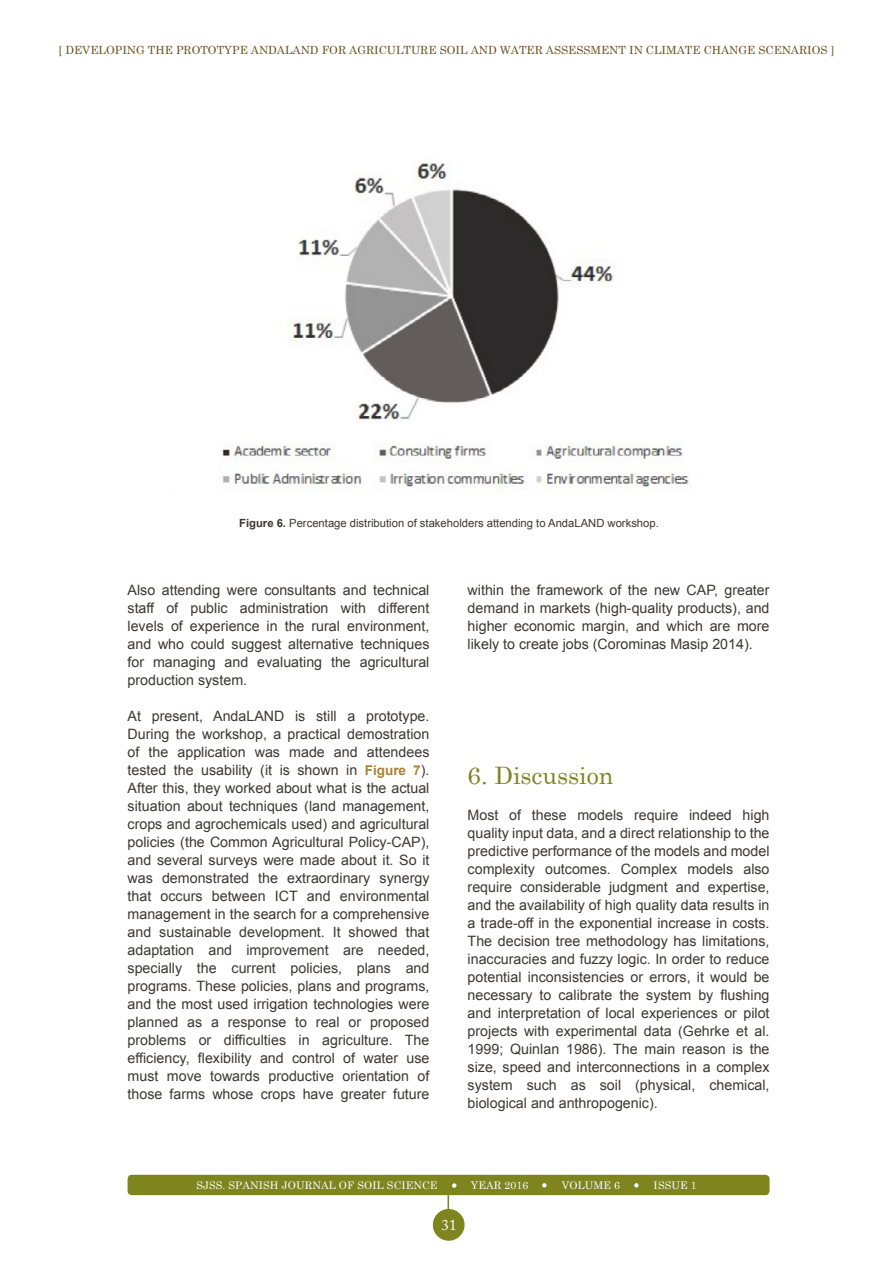
<style>
.page{position:relative;width:893px;height:1263px;background:#fff}
.page>*{position:absolute;margin:0;border:0;box-sizing:border-box;transform-origin:0 0}
.t1{font:24px "Century Schoolbook";color:#7e851e}
.t2{font:15px "Adobe Caslon Pro";color:#fff}
.t3{font:14.25px/18px "Arial";color:#3a3835;text-align:justify}
.t4{font:11.25px "Century Schoolbook";color:#68511e}
.t5{font:11.25px "Arial";color:#3a3835}
.t6{font:10.5px "Century Schoolbook";letter-spacing:.01em;color:#fff}
.s1{font-weight:700}
.s2{font-weight:700;font-size:13.5px;color:#aa8235}
</style>
<div class="page">
<svg style="left:448px;top:1195px;width:1px;height:14px"></svg>
<div style="left:433px;top:1209px;width:32px;height:32px;background:#7e851e;border-radius:50%"></div>
<div style="left:128px;top:1175px;width:642px;height:20px;background:#7e851e;border-radius:4px"></div>
<svg style="left:452px;top:1183px;width:4px;height:5px"></svg>
<svg style="left:542px;top:1183px;width:5px;height:4px"></svg>
<svg style="left:634px;top:1183px;width:5px;height:4px"></svg>
<img style="left:221px;top:163px;width:468px;height:324px">
<p class="t4" style="left:58px;top:43px;width:778px">[ DEVELOPING THE PROTOTYPE ANDALAND FOR AGRICULTURE SOIL AND WATER ASSESSMENT IN CLIMATE CHANGE SCENARIOS ]</p>
<p class="t5" style="left:239px;top:515px;width:421px"><span class="s1">Figure 6.</span> Percentage distribution of stakeholders attending to AndaLAND workshop.</p>
<p class="t3" style="left:128px;top:581px;width:303px">Also attending were consultants and technical staff of public administration with different levels of experience in the rural environment, and who could suggest alternative techniques for managing and evaluating the agricultural production system.</p>
<p class="t3" style="left:128px;top:707px;width:303px">At present, AndaLAND is still a prototype.<br>During the workshop, a practical demostration of the application was made and attendees tested the usability (it is shown in <span class="s2">Figure 7</span>).<br>After this, they worked about what is the actual situation about techniques (land management, crops and agrochemicals used) and agricultural policies (the Common Agricultural Policy-CAP), and several surveys were made about it. So it was demonstrated the extraordinary synergy that occurs between ICT and environmental management in the search for a comprehensive and sustainable development. It showed that adaptation and improvement are needed, specially the current policies, plans and programs. These policies, plans and programs, and the most used irrigation technologies were planned as a response to real or proposed problems or difficulties in agriculture. The efficiency, flexibility and control of water use must move towards productive orientation of those farms whose crops have greater future</p>
<p class="t3" style="left:468px;top:581px;width:303px">within the framework of the new CAP, greater demand in markets (high-quality products), and higher economic margin, and which are more likely to create jobs (Corominas Masip 2014).</p>
<h1 class="t1" style="left:468px;top:760px;width:147px">6. Discussion</h1>
<p class="t3" style="left:468px;top:806px;width:303px">Most of these models require indeed high quality input data, and a direct relationship to the predictive performance of the models and model complexity outcomes. Complex models also require considerable judgment and expertise, and the availability of high quality data results in a trade-off in the exponential increase in costs.<br>The decision tree methodology has limitations, inaccuracies and fuzzy logic. In order to reduce potential inconsistencies or errors, it would be necessary to calibrate the system by flushing and interpretation of local experiences or pilot projects with experimental data (Gehrke et al.<br>1999; Quinlan 1986). The main reason is the size, speed and interconnections in a complex system such as soil (physical, chemical, biological and anthropogenic).</p>
<p class="t6" style="left:196px;top:1178px;width:243px">SJSS. SPANISH JOURNAL OF SOIL SCIENCE</p>
<p class="t6" style="left:471px;top:1178px;width:59px">YEAR 2016</p>
<p class="t6" style="left:562px;top:1178px;width:60px">VOLUME 6</p>
<p class="t6" style="left:654px;top:1178px;width:45px">ISSUE 1</p>
<p class="t2" style="left:442px;top:1216px;width:16px">31</p>
</div>
